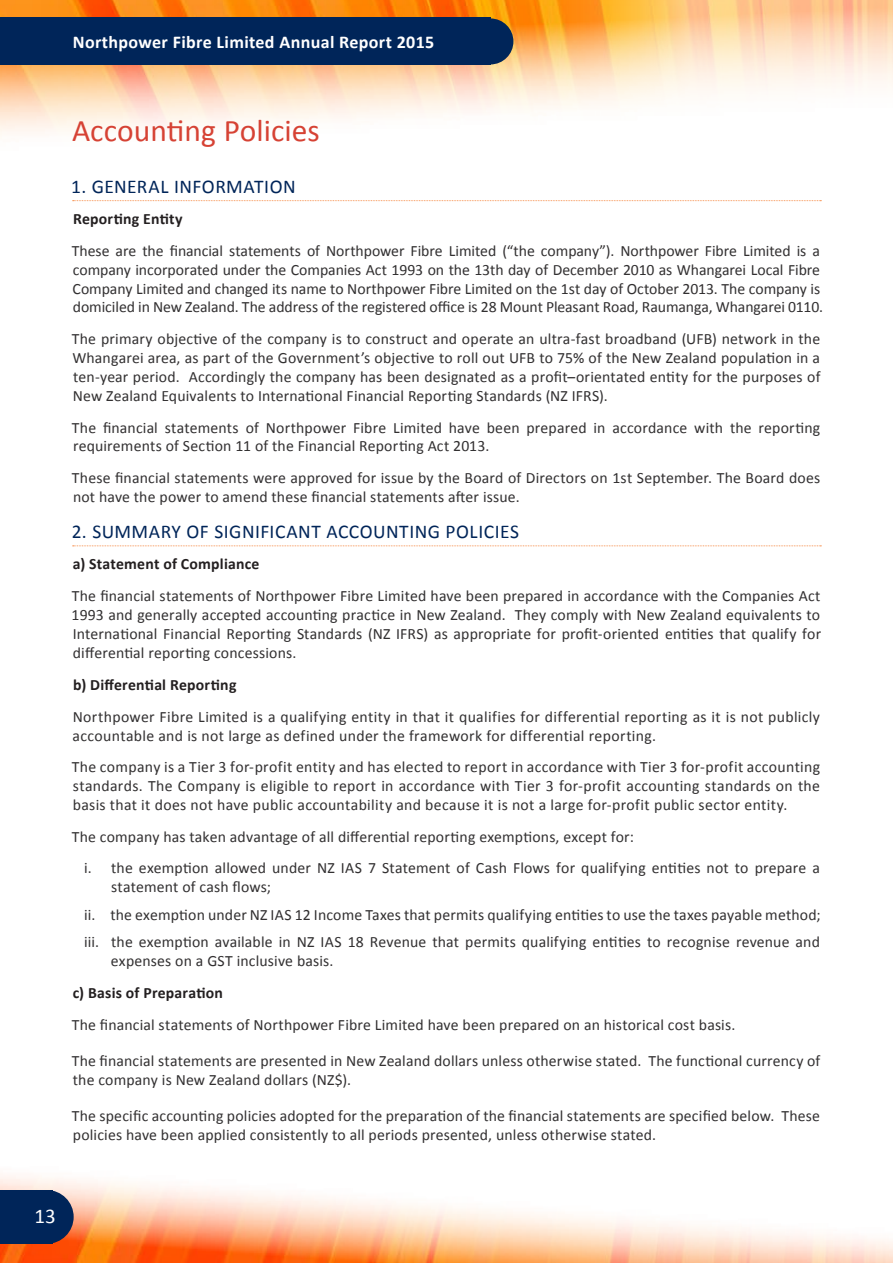
<style>
.page{position:relative;width:893px;height:1263px;background:#fff}
.page>*{position:absolute;margin:0;border:0;box-sizing:border-box;transform-origin:0 0}
.t1{font:31.5px "Calibri";color:#d64234}
.t2{font:21px "Calibri";color:#fff}
.t3{font:19.5px "Calibri";letter-spacing:.025em;color:#002559}
.t4{font:700 18px "Calibri";letter-spacing:.02em;color:#fff}
.t5{font:15.75px/18.9px "Calibri";letter-spacing:.01em;color:#323031}
.t6{font:700 15.75px "Calibri";letter-spacing:.015em;color:#231f20}
</style>
<div class="page">
<svg style="left:0;top:3px;width:520px;height:133px"></svg>
<svg style="left:520px;top:0;width:373px;height:111px"></svg>
<img style="left:0;top:1174px;width:893px;height:89px">
<div style="left:0;top:18px;width:490px;height:47px;background:#002559"></div>
<div style="left:0;top:1190px;width:52px;height:54px;background:#002559"></div>
<div style="left:20px;top:1190px;width:54px;height:54px;background:#002559;border-radius:50%"></div>
<div style="left:467px;top:18px;width:46px;height:46px;background:#002559;border-radius:50%"></div>
<svg style="left:73px;top:200px;width:748px;height:1px"></svg>
<svg style="left:73px;top:545px;width:748px;height:1px"></svg>
<p class="t4" style="left:73px;top:31px;width:363px">Northpower Fibre Limited Annual Report 2015</p>
<h1 class="t1" style="left:72px;top:111px;width:249px">Accounting Policies</h1>
<p class="t3" style="left:71px;top:174px;width:226px">1. GENERAL INFORMATION</p>
<p class="t6" style="left:73px;top:209px;width:111px">Reporting Entity</p>
<p class="t5" style="left:72px;top:241px;width:753px">These are the financial statements of Northpower Fibre Limited (“the company”). Northpower Fibre Limited is a company incorporated under the Companies Act 1993 on the 13th day of December 2010 as Whangarei Local Fibre Company Limited and changed its name to Northpower Fibre Limited on the 1st day of October 2013. The company is domiciled in New Zealand. The address of the registered office is 28 Mount Pleasant Road, Raumanga, Whangarei 0110.</p>
<p class="t5" style="left:72px;top:329px;width:750px;text-align:justify">The primary objective of the company is to construct and operate an ultra-fast broadband (UFB) network in the Whangarei area, as part of the Government’s objective to roll out UFB to 75% of the New Zealand population in a ten-year period. Accordingly the company has been designated as a profit–orientated entity for the purposes of New Zealand Equivalents to International Financial Reporting Standards (NZ IFRS).</p>
<p class="t5" style="left:72px;top:418px;width:750px">The financial statements of Northpower Fibre Limited have been prepared in accordance with the reporting requirements of Section 11 of the Financial Reporting Act 2013.</p>
<p class="t5" style="left:72px;top:468px;width:750px">These financial statements were approved for issue by the Board of Directors on 1st September. The Board does not have the power to amend these financial statements after issue.</p>
<p class="t3" style="left:72px;top:519px;width:449px">2. SUMMARY OF SIGNIFICANT ACCOUNTING POLICIES</p>
<p class="t6" style="left:73px;top:554px;width:188px">a) Statement of Compliance</p>
<p class="t5" style="left:72px;top:586px;width:751px;text-align:justify">The financial statements of Northpower Fibre Limited have been prepared in accordance with the Companies Act 1993 and generally accepted accounting practice in New Zealand. They comply with New Zealand equivalents to International Financial Reporting Standards (NZ IFRS) as appropriate for profit-oriented entities that qualify for differential reporting concessions.</p>
<p class="t6" style="left:73px;top:675px;width:165px">b) Differential Reporting</p>
<p class="t5" style="left:73px;top:707px;width:749px">Northpower Fibre Limited is a qualifying entity in that it qualifies for differential reporting as it is not publicly accountable and is not large as defined under the framework for differential reporting.</p>
<p class="t5" style="left:72px;top:757px;width:750px;text-align:justify">The company is a Tier 3 for-profit entity and has elected to report in accordance with Tier 3 for-profit accounting standards. The Company is eligible to report in accordance with Tier 3 for-profit accounting standards on the basis that it does not have public accountability and because it is not a large for-profit public sector entity.</p>
<p class="t5" style="left:84px;top:821px;width:737px;line-height:31.7px;text-indent:-12px">The company has taken advantage of all differential reporting exemptions, except for:<br>i. the exemption allowed under NZ IAS 7 Statement of Cash Flows for qualifying entities not to prepare a</p>
<p class="t5" style="left:84px;top:873px;width:738px;line-height:27.5px;text-indent:27px">statement of cash flows;<br>ii. the exemption under NZ IAS 12 Income Taxes that permits qualifying entities to use the taxes payable method; iii. the exemption available in NZ IAS 18 Revenue that permits qualifying entities to recognise revenue and</p>
<p class="t5" style="left:111px;top:951px;width:224px">expenses on a GST inclusive basis.</p>
<p class="t6" style="left:73px;top:983px;width:152px">c) Basis of Preparation</p>
<p class="t5" style="left:72px;top:1015px;width:665px">The financial statements of Northpower Fibre Limited have been prepared on an historical cost basis.</p>
<p class="t5" style="left:72px;top:1051px;width:750px">The financial statements are presented in New Zealand dollars unless otherwise stated. The functional currency of the company is New Zealand dollars (NZ$).</p>
<p class="t5" style="left:72px;top:1106px;width:750px">The specific accounting policies adopted for the preparation of the financial statements are specified below. These policies have been applied consistently to all periods presented, unless otherwise stated.</p>
<h2 class="t2" style="left:35px;top:1203px;width:23px">13</h2>
</div>
